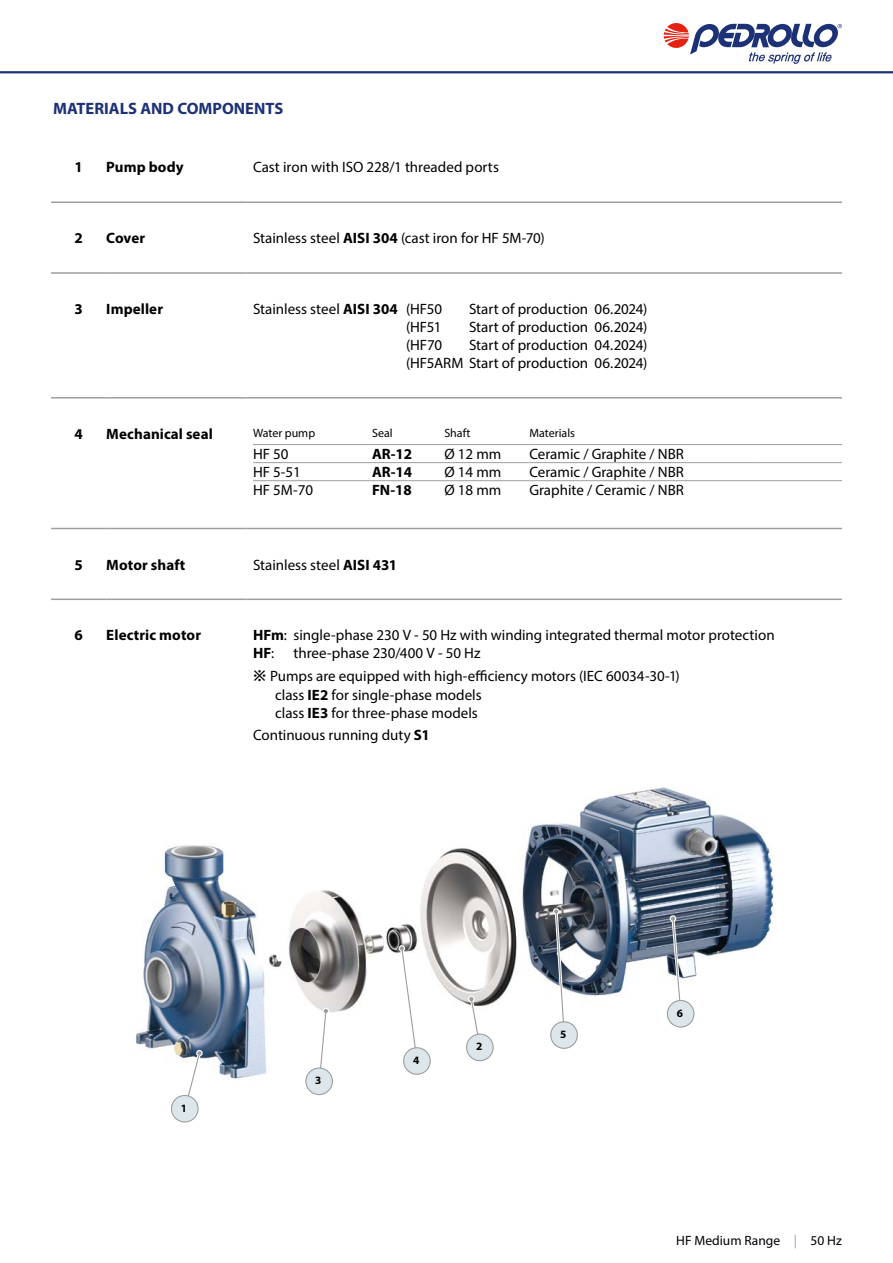
<style>
.page{position:relative;width:893px;height:1263px;background:#fff}
.page>*{position:absolute;margin:0;border:0;box-sizing:border-box;transform-origin:0 0}
.t1{font:700 16.5px "Myriad Pro";color:#1d3176}
.t2{font:15px/18px "Myriad Pro";color:#000}
.t3{font:700 15px "Myriad Pro";letter-spacing:.005em;color:#000}
.t4{font:13.5px "Myriad Pro";color:#000}
.t5{font:12px "Myriad Pro";color:#000}
.t6{font:700 11.25px "Myriad Pro";color:#000}
.s1{font-weight:700}
.s2{font-family:"Apple SD Gothic Neo";font-weight:700}
.s3{color:#9c9e9f}
</style>
<div class="page">
<svg style="left:664px;top:23px;width:178px;height:41px"></svg>
<hr style="left:0;top:71px;width:893px;height:2px;background:#1d3176">
<img style="left:135px;top:787px;width:641px;height:292px">
<svg style="left:181px;top:1049px;width:22px;height:53px"></svg>
<div style="left:171px;top:1095px;width:27px;height:27px;background:#dde7eb;border-radius:50%"></div>
<div style="left:171px;top:1095px;width:28px;height:27px;border:1px solid #9c9e9f;border-radius:50%"></div>
<svg style="left:316px;top:1008px;width:13px;height:64px"></svg>
<div style="left:306px;top:1068px;width:26px;height:26px;background:#dde7eb;border-radius:50%"></div>
<div style="left:305px;top:1067px;width:28px;height:28px;border:1px solid #9c9e9f;border-radius:50%"></div>
<svg style="left:398px;top:945px;width:23px;height:120px"></svg>
<div style="left:404px;top:1048px;width:26px;height:26px;background:#dde7eb;border-radius:50%"></div>
<div style="left:403px;top:1047px;width:28px;height:28px;border:1px solid #9c9e9f;border-radius:50%"></div>
<svg style="left:468px;top:995px;width:16px;height:46px"></svg>
<div style="left:467px;top:1034px;width:26px;height:27px;background:#dde7eb;border-radius:50%"></div>
<div style="left:466px;top:1033px;width:28px;height:28px;border:1px solid #9c9e9f;border-radius:50%"></div>
<svg style="left:553px;top:908px;width:14px;height:119px"></svg>
<div style="left:551px;top:1022px;width:26px;height:26px;background:#dde7eb;border-radius:50%"></div>
<div style="left:550px;top:1021px;width:28px;height:28px;border:1px solid #9c9e9f;border-radius:50%"></div>
<svg style="left:670px;top:915px;width:14px;height:89px"></svg>
<div style="left:667px;top:1000px;width:27px;height:27px;background:#dde7eb;border-radius:50%"></div>
<div style="left:667px;top:1000px;width:27px;height:27px;border:1px solid #9c9e9f;border-radius:50%"></div>
<svg style="left:51px;top:463px;width:791px;height:67px"></svg>
<hr style="left:51px;top:201px;width:55px;height:2px;background:#9c9e9f">
<hr style="left:106px;top:201px;width:141px;height:2px;background:#9c9e9f">
<hr style="left:247px;top:201px;width:595px;height:2px;background:#9c9e9f">
<hr style="left:51px;top:272px;width:55px;height:2px;background:#9c9e9f">
<hr style="left:106px;top:272px;width:141px;height:2px;background:#9c9e9f">
<hr style="left:247px;top:272px;width:595px;height:2px;background:#9c9e9f">
<hr style="left:51px;top:397px;width:55px;height:2px;background:#9c9e9f">
<hr style="left:106px;top:397px;width:141px;height:2px;background:#9c9e9f">
<hr style="left:247px;top:397px;width:595px;height:2px;background:#9c9e9f">
<hr style="left:51px;top:528px;width:55px;height:1px;background:#9c9e9f">
<hr style="left:106px;top:528px;width:141px;height:1px;background:#9c9e9f">
<hr style="left:247px;top:528px;width:595px;height:1px;background:#9c9e9f">
<hr style="left:51px;top:598px;width:55px;height:2px;background:#9c9e9f">
<hr style="left:106px;top:598px;width:141px;height:2px;background:#9c9e9f">
<hr style="left:247px;top:598px;width:595px;height:2px;background:#9c9e9f">
<hr style="left:253px;top:444px;width:119px;height:1px;background:#9c9e9f">
<hr style="left:372px;top:444px;width:72px;height:1px;background:#9c9e9f">
<hr style="left:444px;top:444px;width:85px;height:1px;background:#9c9e9f">
<hr style="left:529px;top:444px;width:230px;height:1px;background:#9c9e9f">
<hr style="left:759px;top:444px;width:83px;height:1px;background:#9c9e9f">
<hr style="left:253px;top:462px;width:119px;height:1px;background:#9c9e9f">
<hr style="left:372px;top:462px;width:72px;height:1px;background:#9c9e9f">
<hr style="left:444px;top:462px;width:85px;height:1px;background:#9c9e9f">
<hr style="left:529px;top:462px;width:230px;height:1px;background:#9c9e9f">
<hr style="left:759px;top:462px;width:83px;height:1px;background:#9c9e9f">
<hr style="left:253px;top:480px;width:119px;height:1px;background:#9c9e9f">
<hr style="left:372px;top:480px;width:72px;height:1px;background:#9c9e9f">
<hr style="left:444px;top:480px;width:85px;height:1px;background:#9c9e9f">
<hr style="left:529px;top:480px;width:230px;height:1px;background:#9c9e9f">
<hr style="left:759px;top:480px;width:83px;height:1px;background:#9c9e9f">
<p class="t1" style="left:53px;top:98px;width:232px">MATERIALS AND COMPONENTS</p>
<p class="t3" style="left:74px;top:158px;width:10px">1</p>
<p class="t3" style="left:106px;top:158px;width:79px">Pump body</p>
<p class="t2" style="left:253px;top:158px;width:247px">Cast iron with ISO 228/1 threaded ports</p>
<p class="t3" style="left:74px;top:228px;width:10px">2</p>
<p class="t3" style="left:106px;top:228px;width:40px">Cover</p>
<p class="t2" style="left:253px;top:229px;width:293px">Stainless steel <span class="s1">AISI 304</span> (cast iron for HF 5M-70)</p>
<p class="t3" style="left:75px;top:299px;width:10px">3</p>
<p class="t3" style="left:106px;top:299px;width:58px">Impeller</p>
<p class="t2" style="left:253px;top:300px;width:191px">Stainless steel <span class="s1">AISI 304</span> (HF50</p>
<p class="t2" style="left:469px;top:300px;width:180px">Start of production 06.2024)</p>
<p class="t2" style="left:406px;top:318px;width:37px">(HF51</p>
<p class="t2" style="left:469px;top:318px;width:180px">Start of production 06.2024)</p>
<p class="t2" style="left:406px;top:336px;width:38px">(HF70</p>
<p class="t2" style="left:406px;top:336px;width:243px;text-align:right">Start of production 04.2024)<br>(HF5ARM Start of production 06.2024)</p>
<p class="t3" style="left:75px;top:424px;width:10px">4</p>
<p class="t3" style="left:106px;top:424px;width:108px">Mechanical seal</p>
<p class="t5" style="left:253px;top:425px;width:64px">Water pump</p>
<p class="t5" style="left:372px;top:425px;width:22px">Seal</p>
<p class="t5" style="left:444px;top:425px;width:27px">Shaft</p>
<p class="t5" style="left:529px;top:425px;width:47px">Materials</p>
<p class="t2" style="left:253px;top:445px;width:37px">HF 50</p>
<p class="t3" style="left:372px;top:444px;width:42px">AR-12</p>
<p class="t2" style="left:444px;top:445px;width:59px">Ø 12 mm</p>
<p class="t2" style="left:529px;top:445px;width:156px">Ceramic / Graphite / NBR</p>
<p class="t2" style="left:253px;top:463px;width:49px">HF 5-51</p>
<p class="t3" style="left:372px;top:462px;width:42px">AR-14</p>
<p class="t2" style="left:444px;top:463px;width:59px">Ø 14 mm</p>
<p class="t2" style="left:529px;top:463px;width:156px">Ceramic / Graphite / NBR</p>
<p class="t2" style="left:253px;top:481px;width:62px">HF 5M-70</p>
<p class="t3" style="left:372px;top:480px;width:41px">FN-18</p>
<p class="t2" style="left:444px;top:481px;width:59px">Ø 18 mm</p>
<p class="t2" style="left:529px;top:481px;width:156px">Graphite / Ceramic / NBR</p>
<p class="t3" style="left:74px;top:555px;width:10px">5</p>
<p class="t3" style="left:106px;top:555px;width:81px">Motor shaft</p>
<p class="t2" style="left:253px;top:555px;width:145px">Stainless steel <span class="s1">AISI 431</span></p>
<p class="t3" style="left:74px;top:625px;width:10px">6</p>
<p class="t3" style="left:106px;top:625px;width:96px">Electric motor</p>
<p class="t2" style="left:253px;top:626px;width:523px"><span class="s1">HFm</span>: single-phase 230 V - 50 Hz with winding integrated thermal motor protection<br><span class="s1">HF</span>:</p>
<p class="t2" style="left:253px;top:642px;width:428px;line-height:22.2px;text-indent:40px">three-phase 230/400 V - 50 Hz<br><span class="s2">※</span> Pumps are equipped with high-efficiency motors (IEC 60034-30-1)</p>
<p class="t2" style="left:275px;top:686px;width:208px">class <span class="s1">IE2</span> for single-phase models class <span class="s1">IE3</span> for three-phase models</p>
<p class="t2" style="left:253px;top:725px;width:178px">Continuous running duty <span class="s1">S1</span></p>
<p class="t6" style="left:181px;top:1101px;width:8px">1</p>
<p class="t6" style="left:315px;top:1073px;width:8px">3</p>
<p class="t6" style="left:413px;top:1053px;width:8px">4</p>
<p class="t6" style="left:476px;top:1039px;width:8px">2</p>
<p class="t6" style="left:560px;top:1027px;width:8px">5</p>
<p class="t6" style="left:677px;top:1006px;width:8px">6</p>
<p class="t4" style="left:676px;top:1232px;width:167px">HF Medium Range <span class="s3">|</span> 50 Hz</p>
</div>
